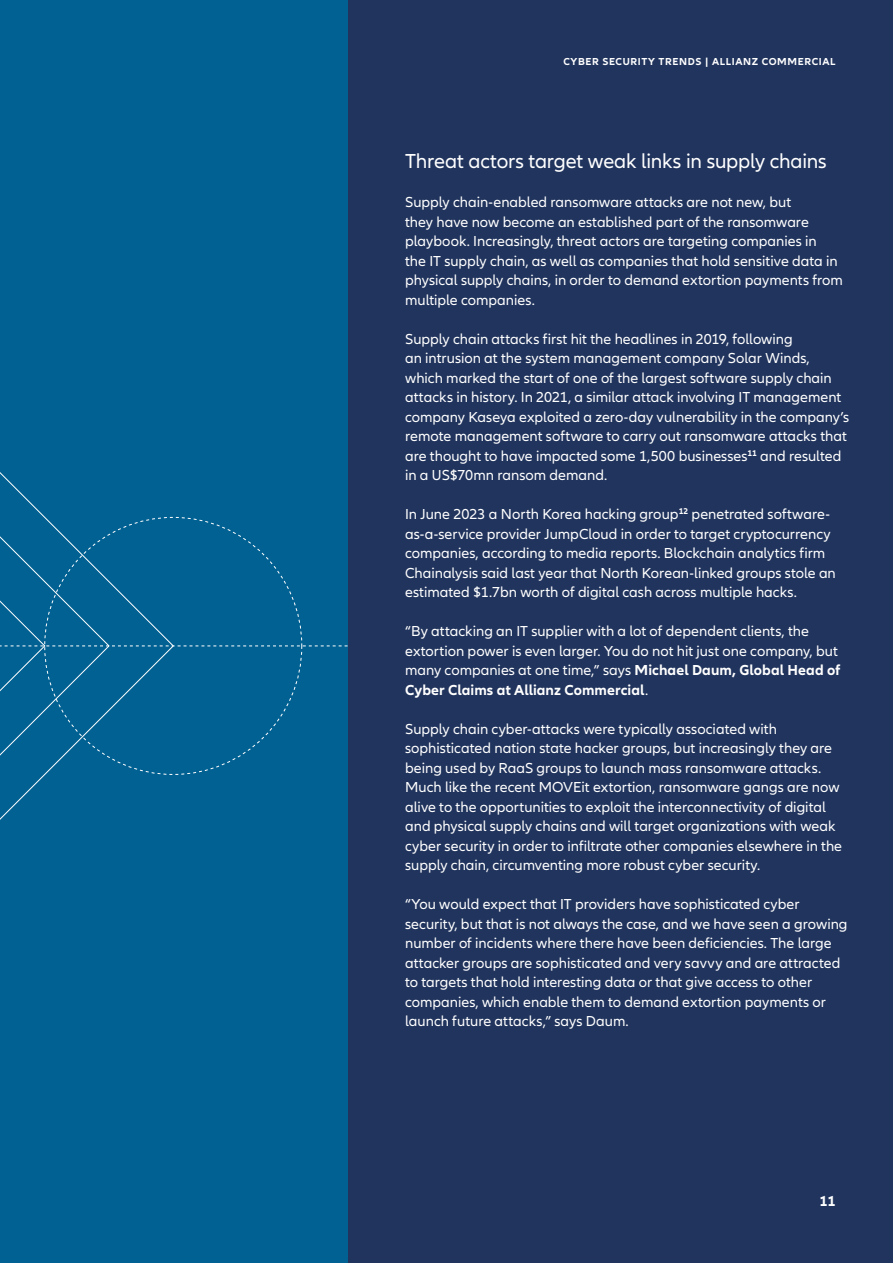
<style>
.page{position:relative;width:893px;height:1263px;background:#fff}
.page>*{position:absolute;margin:0;border:0;box-sizing:border-box;transform-origin:0 0}
.Subhead__PROPER_ONE{font:21px "Allianz Neo";letter-spacing:-.01em;color:#fff}
.Copy_10_13pt{font:15px/19.5px "Allianz Neo";color:#fff}
.t1{font:700 15px "Allianz Neo";color:#fff}
.t2{font:700 10.5px "Allianz Neo";letter-spacing:.06em;color:#fff}
.s1{font-weight:700}
</style>
<div class="page">
<div style="left:0;top:0;width:348px;height:1263px;background:#026193"></div>
<svg style="left:175px;top:516px;width:172px;height:259px"></svg>
<svg style="left:0;top:472px;width:175px;height:348px"></svg>
<div style="left:348px;top:0;width:545px;height:1263px;background:#21345d"></div>
<p class="t2" style="left:563px;top:56px;width:274px">CYBER SECURITY TRENDS | ALLIANZ COMMERCIAL</p>
<p class="Subhead__PROPER_ONE" style="left:405px;top:149px;width:423px">Threat actors target weak links in supply chains</p>
<p class="Copy_10_13pt" style="left:405px;top:193px;width:439px">Supply chain-enabled ransomware attacks are not new, but<br>they have now become an established part of the ransomware playbook. Increasingly, threat actors are targeting companies in<br>the IT supply chain, as well as companies that hold sensitive data in physical supply chains, in order to demand extortion payments from multiple companies.</p>
<p class="Copy_10_13pt" style="left:405px;top:329px;width:446px">Supply chain attacks first hit the headlines in 2019, following<br>an intrusion at the system management company Solar Winds, which marked the start of one of the largest software supply chain attacks in history. In 2021, a similar attack involving IT management company Kaseya exploited a zero-day vulnerability in the company’s remote management software to carry out ransomware attacks that are thought to have impacted some 1,500 businesses<sup>11</sup> and resulted in a US$70mn ransom demand.</p>
<p class="Copy_10_13pt" style="left:405px;top:505px;width:432px">In June 2023 a North Korea hacking group<sup>12</sup> penetrated software&shy;as-a-service provider JumpCloud in order to target cryptocurrency companies, according to media reports. Blockchain analytics firm Chainalysis said last year that North Korean-linked groups stole an estimated $1.7bn worth of digital cash across multiple hacks.</p>
<p class="Copy_10_13pt" style="left:405px;top:622px;width:437px">“By attacking an IT supplier with a lot of dependent clients, the extortion power is even larger. You do not hit just one company, but many companies at one time,” says <span class="s1">Michael Daum, Global Head of Cyber Claims at Allianz Commercial</span>.</p>
<p class="Copy_10_13pt" style="left:405px;top:719px;width:438px">Supply chain cyber-attacks were typically associated with sophisticated nation state hacker groups, but increasingly they are being used by RaaS groups to launch mass ransomware attacks.<br>Much like the recent MOVEit extortion, ransomware gangs are now alive to the opportunities to exploit the interconnectivity of digital and physical supply chains and will target organizations with weak cyber security in order to infiltrate other companies elsewhere in the supply chain, circumventing more robust cyber security.</p>
<p class="Copy_10_13pt" style="left:405px;top:895px;width:444px">“You would expect that IT providers have sophisticated cyber security, but that is not always the case, and we have seen a growing number of incidents where there have been deficiencies. The large attacker groups are sophisticated and very savvy and are attracted to targets that hold interesting data or that give access to other companies, which enable them to demand extortion payments or launch future attacks,” says Daum.</p>
<p class="t1" style="left:819px;top:1192px;width:18px">11</p>
</div>
